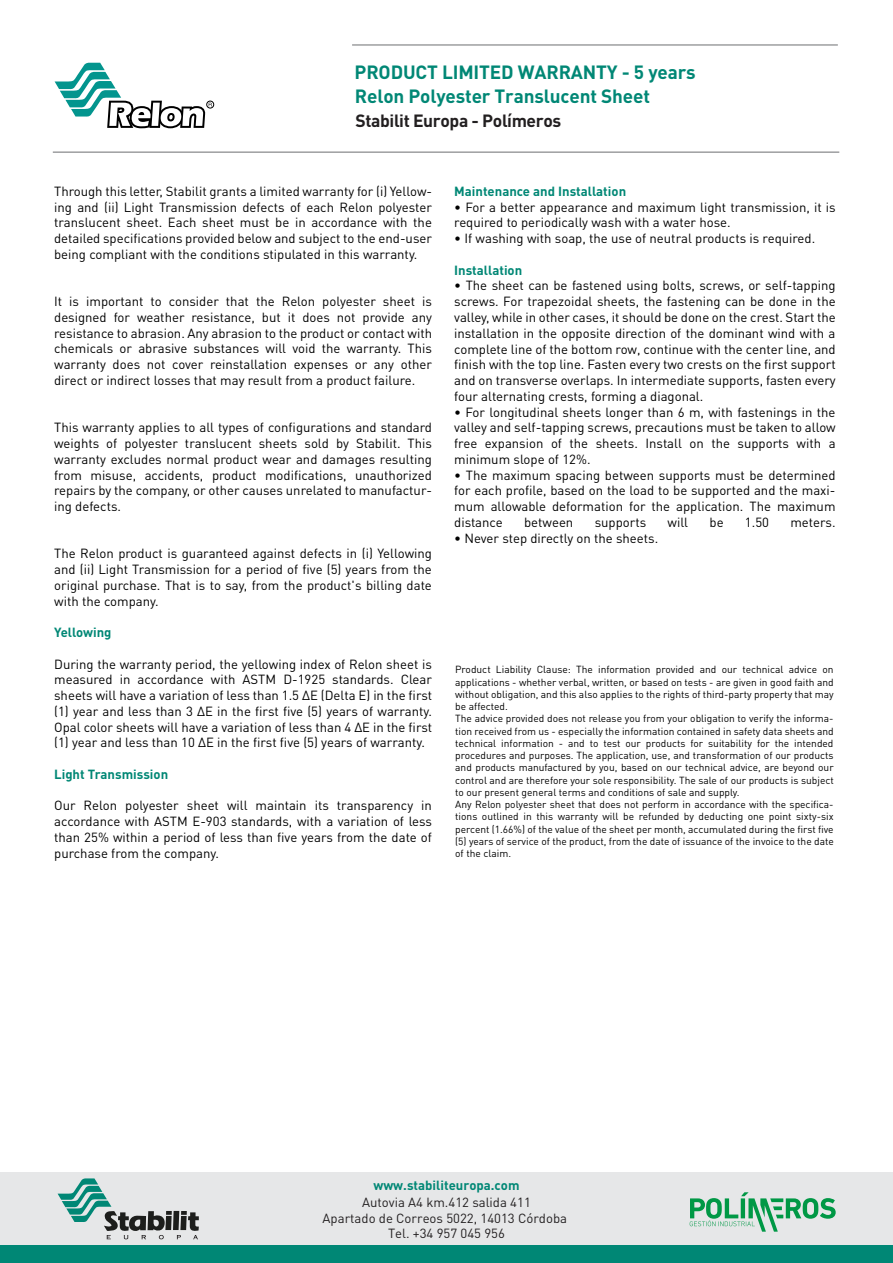
<style>
.page{position:relative;width:893px;height:1263px;background:#fff}
.page>*{position:absolute;margin:0;border:0;box-sizing:border-box;transform-origin:0 0}
.t1{font:700 18.9px/23.4px "DIN Pro";letter-spacing:-.01em;color:#008775}
.t2{font:700 17.55px "DIN Pro";letter-spacing:-.025em;color:#221f20}
.t3{font:13.2px/15.8px "DIN Pro";color:#000;text-align:justify}
.t4{font:700 13.2px "DIN Pro";color:#008775}
.t5{font:13.2px/15.8px "DIN Pro";color:#221f20;text-align:center}
.t6{font:10.2px/12.3px "DIN Pro";color:#000}
</style>
<div class="page">
<hr style="left:352px;top:45px;width:486px;height:1px;background:#6d6e71">
<hr style="left:53px;top:152px;width:786px;height:1px;background:#6d6e71">
<div style="left:0;top:1172px;width:893px;height:73px;background:#e6e7e8"></div>
<div style="left:0;top:1245px;width:893px;height:12px;background:#008775"></div>
<div style="left:0;top:1251px;width:893px;height:12px;background:#008775"></div>
<svg style="left:690px;top:1192px;width:146px;height:40px"></svg>
<svg style="left:58px;top:1178px;width:141px;height:61px"></svg>
<svg style="left:55px;top:63px;width:157px;height:66px"></svg>
<div style="left:206px;top:101px;width:8px;height:7px;border:1px solid #000;border-radius:50%"></div>
<h1 class="t1" style="left:355px;top:60px;width:343px">PRODUCT LIMITED WARRANTY - 5 years<br>Relon Polyester Translucent Sheet</h1>
<h2 class="t2" style="left:356px;top:108px;width:207px">Stabilit Europa - Polímeros</h2>
<p class="t3" style="left:54px;top:183px;width:379px">Through this letter, Stabilit grants a limited warranty for (i) Yellow&shy;ing and (ii) Light Transmission defects of each Relon polyester translucent sheet. Each sheet must be in accordance with the detailed specifications provided below and subject to the end-user being compliant with the conditions stipulated in this warranty.</p>
<p class="t3" style="left:54px;top:293px;width:379px">It is important to consider that the Relon polyester sheet is designed for weather resistance, but it does not provide any resistance to abrasion. Any abrasion to the product or contact with chemicals or abrasive substances will void the warranty. This warranty does not cover reinstallation expenses or any other direct or indirect losses that may result from a product failure.</p>
<p class="t3" style="left:54px;top:419px;width:379px">This warranty applies to all types of configurations and standard weights of polyester translucent sheets sold by Stabilit. This warranty excludes normal product wear and damages resulting from misuse, accidents, product modifications, unauthorized repairs by the company, or other causes unrelated to manufactur&shy;ing defects.</p>
<p class="t3" style="left:54px;top:545px;width:379px">The Relon product is guaranteed against defects in (i) Yellowing and (ii) Light Transmission for a period of five (5) years from the original purchase. That is to say, from the product's billing date with the company.</p>
<p class="t4" style="left:54px;top:623px;width:59px">Yellowing</p>
<p class="t3" style="left:54px;top:655px;width:379px">During the warranty period, the yellowing index of Relon sheet is measured in accordance with ASTM D-1925 standards. Clear sheets will have a variation of less than 1.5 ∆E (Delta E) in the first (1) year and less than 3 ∆E in the first five (5) years of warranty.<br>Opal color sheets will have a variation of less than 4 ∆E in the first (1) year and less than 10 ∆E in the first five (5) years of warranty.</p>
<p class="t4" style="left:54px;top:765px;width:116px">Light Transmission</p>
<p class="t3" style="left:54px;top:797px;width:379px">Our Relon polyester sheet will maintain its transparency in accordance with ASTM E-903 standards, with a variation of less than 25% within a period of less than five years from the date of purchase from the company.</p>
<p class="t4" style="left:454px;top:182px;width:173px">Maintenance and Installation</p>
<p class="t3" style="left:454px;top:198px;width:383px">• For a better appearance and maximum light transmission, it is required to periodically wash with a water hose.</p>
<p class="t3" style="left:454px;top:230px;width:362px">• If washing with soap, the use of neutral products is required.</p>
<p class="t4" style="left:454px;top:261px;width:70px">Installation</p>
<p class="t3" style="left:454px;top:277px;width:383px">• The sheet can be fastened using bolts, screws, or self-tapping screws. For trapezoidal sheets, the fastening can be done in the valley, while in other cases, it should be done on the crest. Start the installation in the opposite direction of the dominant wind with a complete line of the bottom row, continue with the center line, and finish with the top line. Fasten every two crests on the first support and on transverse overlaps. In intermediate supports, fasten every four alternating crests, forming a diagonal.</p>
<p class="t3" style="left:454px;top:403px;width:383px">• For longitudinal sheets longer than 6 m, with fastenings in the valley and self-tapping screws, precautions must be taken to allow free expansion of the sheets. Install on the supports with a minimum slope of 12%.</p>
<p class="t3" style="left:454px;top:466px;width:383px">• The maximum spacing between supports must be determined for each profile, based on the load to be supported and the maxi&shy;mum allowable deformation for the application. The maximum distance</p>
<p class="t3" style="left:524px;top:514px;width:51px">between</p>
<p class="t3" style="left:595px;top:514px;width:53px">supports</p>
<p class="t3" style="left:668px;top:514px;width:22px">will</p>
<p class="t3" style="left:709px;top:514px;width:16px">be</p>
<p class="t3" style="left:745px;top:514px;width:26px">1.50</p>
<p class="t3" style="left:790px;top:514px;width:47px">meters.</p>
<p class="t3" style="left:454px;top:529px;width:206px">• Never step directly on the sheets.</p>
<p class="t6" style="left:455px;top:663px;width:380px">Product Liability Clause: The information provided and our technical advice on applications - whether verbal, written, or based on tests - are given in good faith and without obligation, and this also applies to the rights of third-party property that may be affected.<br>The advice provided does not release you from your obligation to verify the informa&shy;tion received from us - especially the information contained in safety data sheets and technical information - and to test our products for suitability for the intended procedures and purposes. The application, use, and transformation of our products and products manufactured by you, based on our technical advice, are beyond our control and are therefore your sole responsibility. The sale of our products is subject to our present general terms and conditions of sale and supply.<br>Any Relon polyester sheet that does not perform in accordance with the specifica&shy;tions outlined in this warranty will be refunded by deducting one point sixty-six percent (1.66%) of the value of the sheet per month, accumulated during the first five (5) years of service of the product, from the date of issuance of the invoice to the date of the claim.</p>
<p class="t4" style="left:373px;top:1176px;width:148px">www.stabiliteuropa.com</p>
<p class="t5" style="left:323px;top:1194px;width:246px">Autovia A4 km.412 salida 411<br>Apartado de Correos 5022, 14013 Córdoba<br>Tel. +34 957 045 956</p>
</div>
